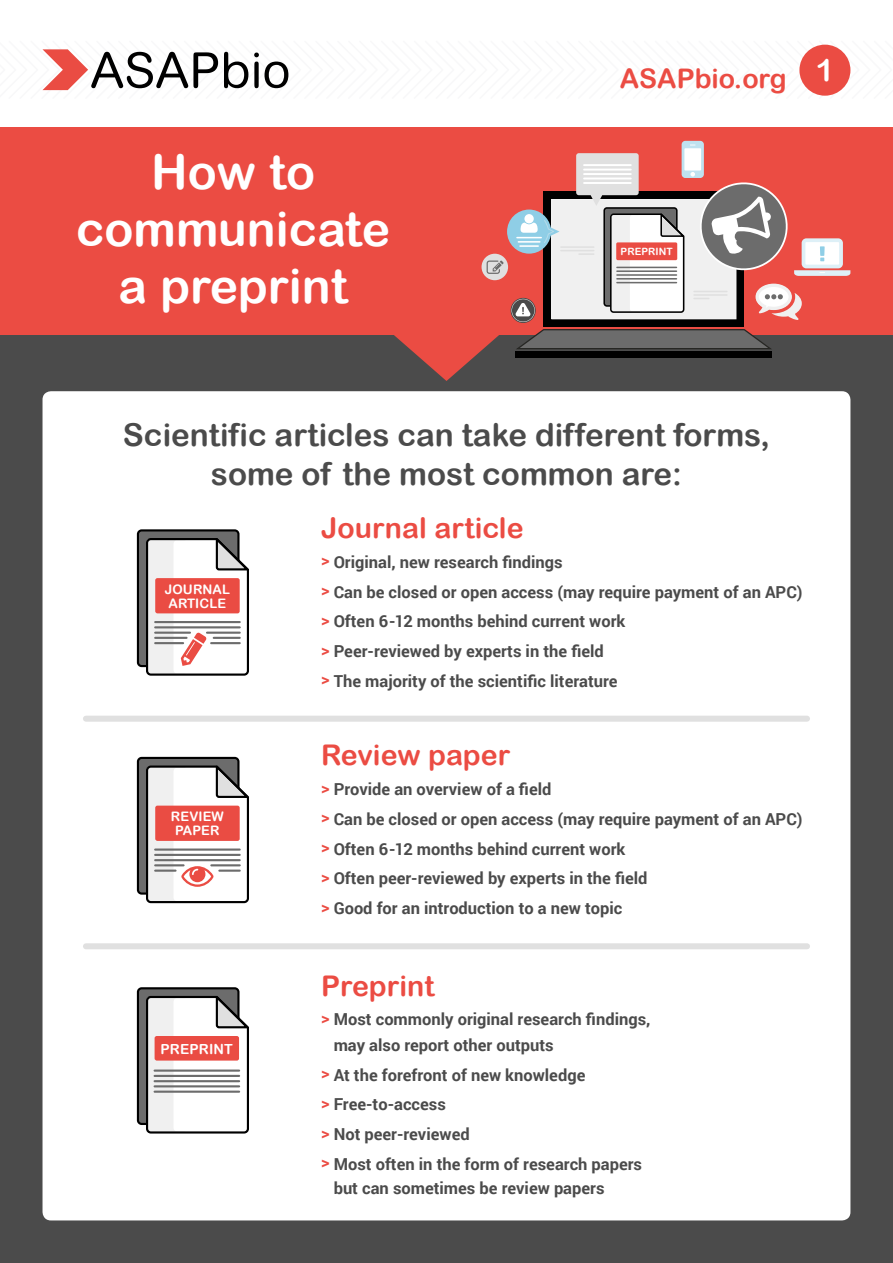
<style>
.page{position:relative;width:893px;height:1263px;background:#fff}
.page>*{position:absolute;margin:0;border:0;box-sizing:border-box;transform-origin:0 0}
.t1{font:48px/57px "Arial Rounded MT Bold";color:#fff;text-align:center}
.t2{font:31.5px/39px "Arial Rounded MT Bold";color:#4b4b4b;text-align:center}
.t3{font:30.9px "Arial Rounded MT Bold";color:#fff}
.t4{font:28.5px "Arial Rounded MT Bold";letter-spacing:.005em;color:#eb4c43}
.t5{font:27px "Arial Rounded MT Bold";color:#eb4c43}
.t6{font:700 16.5px/29.7px "Roboto";color:#4b4b4b}
.t7{font:13.95px "Arial Rounded MT Bold";letter-spacing:.01em;color:#fff}
.t8{font:13.05px/14.4px "Arial Rounded MT Bold";letter-spacing:.01em;color:#fff}
.t9{font:10.05px "Arial Rounded MT Bold";letter-spacing:.01em;color:#fff}
.s1{color:#eb4c43}
</style>
<div class="page">
<div style="left:0;top:140px;width:893px;height:1123px;background:#4b4b4b"></div>
<div style="left:0;top:128px;width:893px;height:207px;background:#eb4c43"></div>
<div style="left:43px;top:391px;width:807px;height:829px;background:#fff;border-radius:9px"></div>
<div style="left:86px;top:716px;width:721px;height:6px;background:#e0e0e0"></div>
<div style="left:86px;top:943px;width:721px;height:6px;background:#e0e0e0"></div>
<svg style="left:394px;top:141px;width:456px;height:240px"></svg>
<div style="left:138px;top:530px;width:100px;height:136px;background:#6c6c6c;border-radius:4px"></div>
<div style="left:137px;top:529px;width:103px;height:138px;border:2px solid #000;border-radius:4px"></div>
<svg style="left:145px;top:534px;width:104px;height:142px"></svg>
<div style="left:138px;top:758px;width:100px;height:135px;background:#6c6c6c;border-radius:4px"></div>
<div style="left:137px;top:757px;width:103px;height:138px;border:2px solid #000;border-radius:4px"></div>
<svg style="left:145px;top:761px;width:104px;height:143px"></svg>
<hr style="left:155px;top:859px;width:85px;height:2px;background:#6c6c6c">
<hr style="left:211px;top:864px;width:29px;height:2px;background:#6c6c6c">
<hr style="left:219px;top:869px;width:21px;height:3px;background:#6c6c6c">
<div style="left:138px;top:988px;width:100px;height:136px;background:#6c6c6c;border-radius:4px"></div>
<div style="left:137px;top:987px;width:103px;height:138px;border:2px solid #000;border-radius:4px"></div>
<svg style="left:145px;top:992px;width:104px;height:142px"></svg>
<svg style="left:42px;top:44px;width:809px;height:52px"></svg>
<h1 class="t1" style="left:76px;top:143px;width:316px">How to communicate a preprint</h1>
<h3 class="t5" style="left:620px;top:63px;width:168px">ASAPbio.org</h3>
<h3 class="t3" style="left:816px;top:52px;width:20px">1</h3>
<p class="t9" style="left:621px;top:246px;width:54px">PREPRINT</p>
<h2 class="t2" style="left:123px;top:415px;width:649px">Scientific articles can take different forms, some of the most common are:</h2>
<p class="t8" style="left:165px;top:581px;width:67px">JOURNAL<br>ARTICLE</p>
<p class="t8" style="left:171px;top:809px;width:54px;text-align:center">REVIEW<br>PAPER</p>
<p class="t7" style="left:161px;top:1040px;width:74px">PREPRINT</p>
<h3 class="t4" style="left:321px;top:511px;width:204px">Journal article</h3>
<p class="t6" style="left:321px;top:546px;width:483px"><span class="s1">&gt;</span> Original, new research findings<br><span class="s1">&gt;</span> Can be closed or open access (may require payment of an APC) <span class="s1">&gt;</span> Often 6-12 months behind current work<br><span class="s1">&gt;</span> Peer-reviewed by experts in the field<br><span class="s1">&gt;</span> The majority of the scientific literature</p>
<h3 class="t4" style="left:321px;top:738px;width:191px">Review paper</h3>
<p class="t6" style="left:321px;top:774px;width:483px"><span class="s1">&gt;</span> Provide an overview of a field<br><span class="s1">&gt;</span> Can be closed or open access (may require payment of an APC) <span class="s1">&gt;</span> Often 6-12 months behind current work<br><span class="s1">&gt;</span> Often peer-reviewed by experts in the field<br><span class="s1">&gt;</span> Good for an introduction to a new topic</p>
<h3 class="t4" style="left:321px;top:969px;width:115px">Preprint</h3>
<p class="t6" style="left:334px;top:1006px;width:318px;line-height:25.5px;text-indent:-13px"><span class="s1">&gt;</span> Most commonly original research findings, may also report other outputs</p>
<p class="t6" style="left:321px;top:1059px;width:323px"><span class="s1">&gt;</span> At the forefront of new knowledge<br><span class="s1">&gt;</span> Free-to-access<br><span class="s1">&gt;</span> Not peer-reviewed<br><span class="s1">&gt;</span> Most often in the form of research papers</p>
<p class="t6" style="left:334px;top:1172px;width:272px">but can sometimes be review papers</p>
</div>
